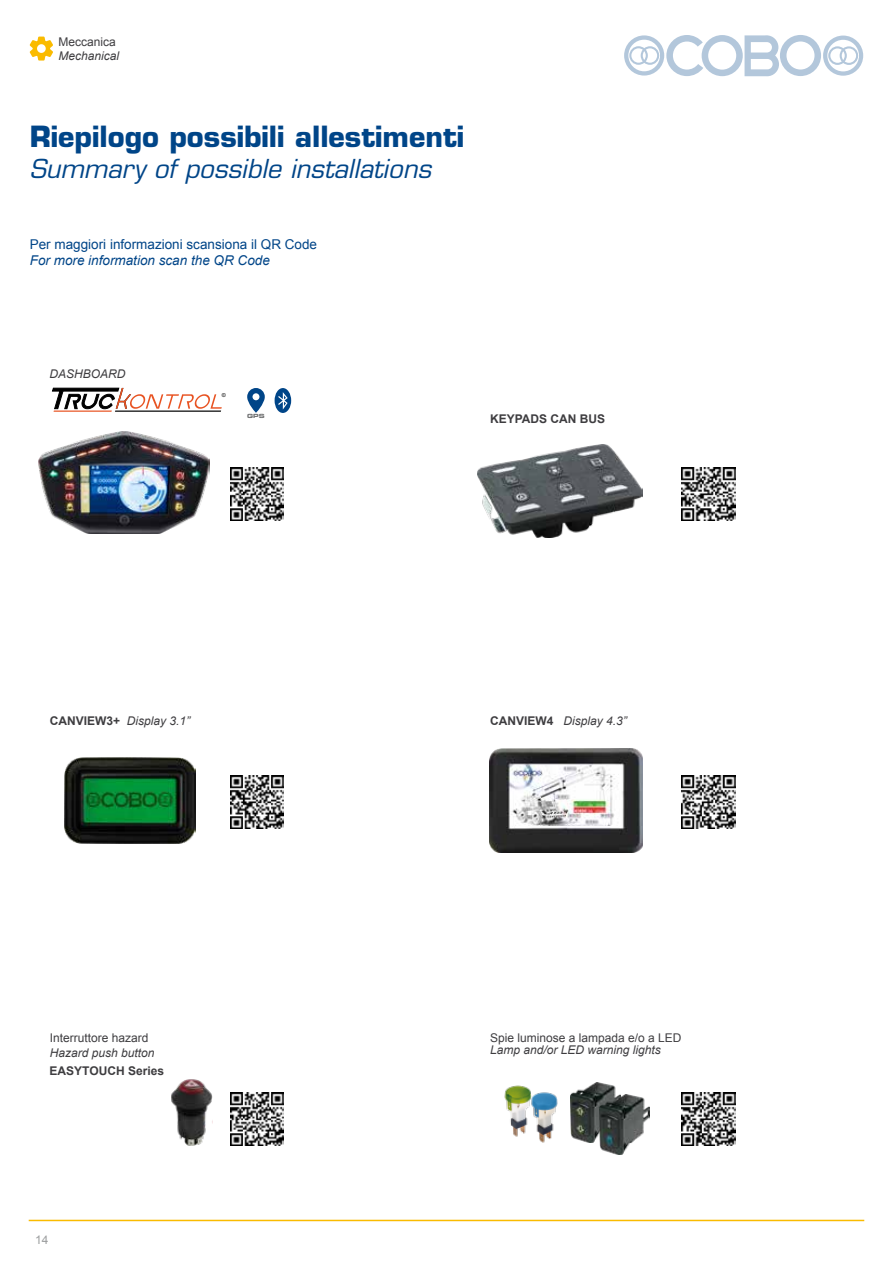
<style>
.page{position:relative;width:893px;height:1263px;background:#fff}
.page>*{position:absolute;margin:0;border:0;box-sizing:border-box;transform-origin:0 0}
.t1{font:700 28.5px "Eurostile LT Std";color:#004588}
.t2{font:italic 25.5px "Eurostile LT Std";color:#004588}
.t3{font:13.5px "Arial";color:#004588}
.t4{font:italic 13.5px "Arial";color:#004588}
.t5{font:italic 12px "Arial";color:#3e3d40}
.t6{font:12px "Arial";color:#3e3d40}
.t7{font:700 12px "Arial";color:#3e3d40}
.t8{font:12px "Arial";color:#9c9e9f}
.t9{font:5.7px "Eurostile LT Std Bold Ex 2";color:#707172}
.t10{font:5.55px "Arial";color:#000}
.s1{font-weight:700;font-style:normal}
</style>
<div class="page">
<img style="left:478px;top:444px;width:165px;height:93px">
<img style="left:171px;top:1079px;width:41px;height:67px">
<img style="left:38px;top:431px;width:171px;height:102px">
<svg style="left:52px;top:388px;width:170px;height:21px"></svg>
<hr style="left:54px;top:410px;width:58px;height:2px;background:#e85322">
<hr style="left:115px;top:410px;width:106px;height:2px;background:#000">
<svg style="left:247px;top:388px;width:18px;height:25px"></svg>
<svg style="left:275px;top:388px;width:16px;height:25px"></svg>
<img style="left:64px;top:757px;width:131px;height:86px">
<img style="left:490px;top:748px;width:153px;height:104px">
<img style="left:571px;top:1083px;width:50px;height:60px">
<img style="left:599px;top:1095px;width:50px;height:60px">
<img style="left:504px;top:1085px;width:25px;height:52px">
<img style="left:529px;top:1089px;width:29px;height:54px">
<img style="left:230px;top:467px;width:53px;height:53px">
<img style="left:682px;top:467px;width:53px;height:53px">
<img style="left:230px;top:775px;width:53px;height:53px">
<img style="left:682px;top:775px;width:53px;height:53px">
<img style="left:682px;top:1092px;width:53px;height:53px">
<img style="left:230px;top:1092px;width:53px;height:53px">
<hr style="left:29px;top:1220px;width:835px;height:1px;background:#fabb00">
<svg style="left:624px;top:35px;width:239px;height:41px"></svg>
<svg style="left:30px;top:37px;width:23px;height:24px"></svg>
<p class="t6" style="left:58px;top:34px;width:59px">Meccanica</p>
<p class="t5" style="left:58px;top:48px;width:62px">Mechanical</p>
<h1 class="t1" style="left:30px;top:119px;width:436px">Riepilogo possibili allestimenti</h1>
<h2 class="t2" style="left:30px;top:153px;width:403px">Summary of possible installations</h2>
<p class="t3" style="left:30px;top:235px;width:289px">Per maggiori informazioni scansiona il QR Code</p>
<p class="t4" style="left:30px;top:252px;width:242px">For more information scan the QR Code</p>
<p class="t5" style="left:50px;top:366px;width:78px">DASHBOARD</p>
<p class="t10" style="left:222px;top:391px;width:6px">©</p>
<p class="t9" style="left:247px;top:412px;width:19px">GPS</p>
<p class="t7" style="left:490px;top:411px;width:117px">KEYPADS CAN BUS</p>
<p class="t5" style="left:50px;top:713px;width:142px"><span class="s1">CANVIEW3+</span> Display 3.1”</p>
<p class="t5" style="left:490px;top:713px;width:138px"><span class="s1">CANVIEW4</span> Display 4.3”</p>
<p class="t6" style="left:50px;top:1030px;width:100px">Interruttore hazard</p>
<p class="t5" style="left:50px;top:1044px;width:106px">Hazard push button</p>
<p class="t7" style="left:50px;top:1063px;width:116px">EASYTOUCH Series</p>
<p class="t8" style="left:35px;top:1232px;width:15px">14</p>
<p class="t6" style="left:490px;top:1030px;width:193px">Spie luminose a lampada e/o a LED</p>
<p class="t5" style="left:490px;top:1042px;width:172px">Lamp and/or LED warning lights</p>
</div>
